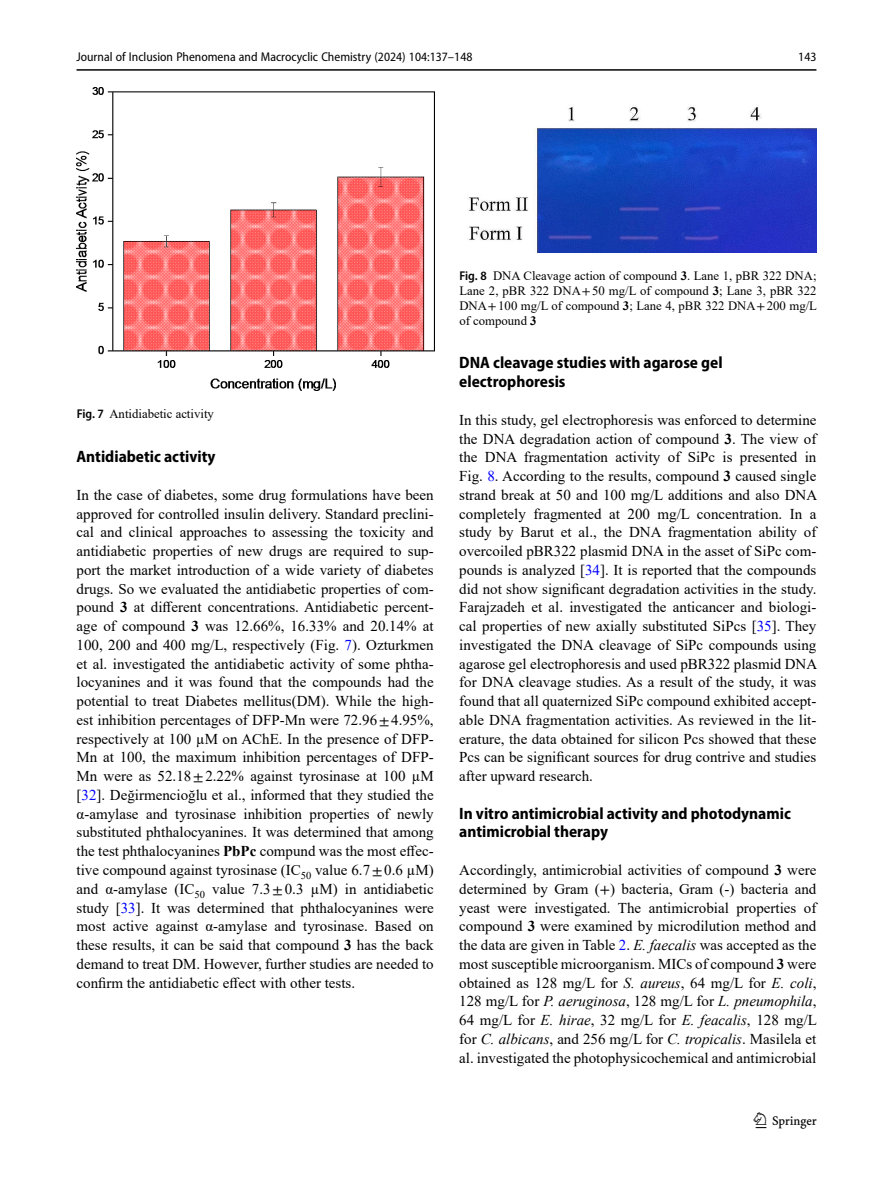
<style>
.page{position:relative;width:893px;height:1187px;background:#fff}
.page>*{position:absolute;margin:0;border:0;box-sizing:border-box;transform-origin:0 0}
.t1{font:22.5px "Springnew";color:#000}
.Head_2{font:700 semi-condensed 16.5px/18.8px "Myriad Pro";color:#000}
.Body_Text{font:15px/18.8px "Times New Roman";color:#000;text-align:justify}
.Figure_Caption{font:12.75px/15px "Times New Roman";color:#000;text-align:justify}
.t2{font:semi-condensed 12.75px "Myriad Pro";color:#000}
.s1{font-family:"Myriad Pro";font-weight:600;font-stretch:semi-condensed}
.s2{font-weight:700}
.s3{color:#00f}
.s4{font-family:"STIX"}
.s5{font-style:italic}
</style>
<div class="page">
<hr style="left:77px;top:69px;width:739px;height:2px;background:#000">
<img style="left:468px;top:107px;width:349px;height:145px">
<img style="left:77px;top:87px;width:357px;height:303px">
<p class="t2" style="left:77px;top:49px;width:397px">Journal of Inclusion Phenomena and Macrocyclic Chemistry (2024) 104:137–148</p>
<p class="t2" style="left:798px;top:49px;width:20px">143</p>
<p class="Figure_Caption" style="left:77px;top:406px;width:139px"><span class="s1">Fig. 7</span> Antidiabetic activity</p>
<p class="Head_2" style="left:77px;top:447px;width:141px">Antidiabetic activity</p>
<p class="Body_Text" style="left:77px;top:485px;width:359px">In the case of diabetes, some drug formulations have been approved for controlled insulin delivery. Standard preclini&shy;cal and clinical approaches to assessing the toxicity and antidiabetic properties of new drugs are required to sup&shy;port the market introduction of a wide variety of diabetes drugs. So we evaluated the antidiabetic properties of com&shy;pound <span class="s2">3</span> at different concentrations. Antidiabetic percent&shy;age of compound <span class="s2">3</span> was 12.66%, 16.33% and 20.14% at 100, 200 and 400 mg/L, respectively (Fig. <span class="s3">7</span>). Ozturkmen et al. investigated the antidiabetic activity of some phtha&shy;locyanines and it was found that the compounds had the potential to treat Diabetes mellitus(DM). While the high&shy;est inhibition percentages of DFP-Mn were 72.96<span class="s4">±</span>4.95%, respectively at 100 µM on AChE. In the presence of DFP-Mn at 100, the maximum inhibition percentages of DFP-Mn were as 52.18<span class="s4">±</span>2.22% against tyrosinase at 100 µM [<span class="s3">32</span>]. Değirmencioğlu et al., informed that they studied the α-amylase and tyrosinase inhibition properties of newly substituted phthalocyanines. It was determined that among the test phthalocyanines <span class="s2">PbPc</span> compund was the most effec&shy;tive compound against tyrosinase (IC<sub>50</sub> value 6.7<span class="s4">±</span>0.6 µM) and α-amylase (IC<sub>50</sub> value 7.3<span class="s4">±</span>0.3 µM) in antidiabetic study [<span class="s3">33</span>]. It was determined that phthalocyanines were most active against α-amylase and tyrosinase. Based on these results, it can be said that compound <span class="s2">3</span> has the back demand to treat DM. However, further studies are needed to confirm the antidiabetic effect with other tests.</p>
<p class="Figure_Caption" style="left:459px;top:268px;width:359px"><span class="s1">Fig. 8</span> DNA Cleavage action of compound <span class="s2">3</span>. Lane 1, pBR 322 DNA; Lane 2, pBR 322 DNA<span class="s4">+</span>50 mg/L of compound <span class="s2">3</span>; Lane 3, pBR 322<br>DNA<span class="s4">+</span>100 mg/L of compound <span class="s2">3</span>; Lane 4, pBR 322 DNA<span class="s4">+</span>200 mg/L of compound <span class="s2">3</span></p>
<p class="Head_2" style="left:459px;top:353px;width:265px">DNA cleavage studies with agarose gel electrophoresis</p>
<p class="Body_Text" style="left:459px;top:410px;width:360px">In this study, gel electrophoresis was enforced to determine the DNA degradation action of compound <span class="s2">3</span>. The view of the DNA fragmentation activity of SiPc is presented in Fig. <span class="s3">8</span>. According to the results, compound <span class="s2">3</span> caused single strand break at 50 and 100 mg/L additions and also DNA completely fragmented at 200 mg/L concentration. In a study by Barut et al., the DNA fragmentation ability of overcoiled pBR322 plasmid DNA in the asset of SiPc com&shy;pounds is analyzed [<span class="s3">34</span>]. It is reported that the compounds did not show significant degradation activities in the study.<br>Farajzadeh et al. investigated the anticancer and biologi&shy;cal properties of new axially substituted SiPcs [<span class="s3">35</span>]. They investigated the DNA cleavage of SiPc compounds using agarose gel electrophoresis and used pBR322 plasmid DNA for DNA cleavage studies. As a result of the study, it was found that all quaternized SiPc compound exhibited accept&shy;able DNA fragmentation activities. As reviewed in the lit&shy;erature, the data obtained for silicon Pcs showed that these Pcs can be significant sources for drug contrive and studies after upward research.</p>
<p class="Head_2" style="left:459px;top:803px;width:333px">In vitro antimicrobial activity and photodynamic antimicrobial therapy</p>
<p class="Body_Text" style="left:459px;top:860px;width:359px">Accordingly, antimicrobial activities of compound <span class="s2">3</span> were determined by Gram (<span class="s4">+</span>) bacteria, Gram (-) bacteria and yeast were investigated. The antimicrobial properties of compound <span class="s2">3</span> were examined by microdilution method and the data are given in Table <span class="s3">2</span>. <span class="s5">E. faecalis</span> was accepted as the most susceptible microorganism. MICs of compound <span class="s2">3</span> were obtained as 128 mg/L for <span class="s5">S. aureus</span>, 64 mg/L for <span class="s5">E. coli</span>, 128 mg/L for <span class="s5">P. aeruginosa</span>, 128 mg/L for <span class="s5">L. pneumophila</span>, 64 mg/L for <span class="s5">E. hirae</span>, 32 mg/L for <span class="s5">E. feacalis</span>, 128 mg/L for <span class="s5">C. albicans</span>, and 256 mg/L for <span class="s5">C. tropicalis</span>. Masilela et al. investigated the photophysicochemical and antimicrobial</p>
<h1 class="t1" style="left:756px;top:1107px;width:63px">1 3</h1>
</div>
